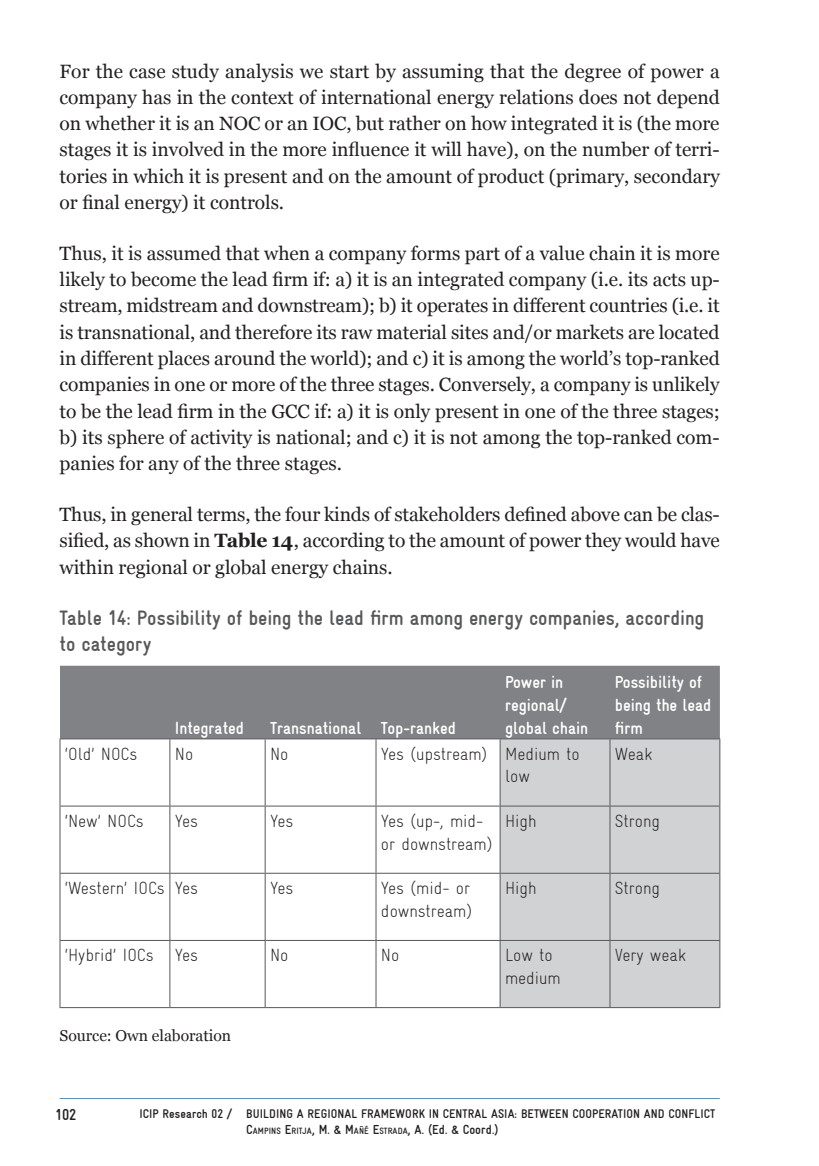
<style>
.page{position:relative;width:819px;height:1166px;background:#fff}
.page>*{position:absolute;margin:0;border:0;box-sizing:border-box;transform-origin:0 0}
.t1{font:700 condensed 21px/26.2px "Gravur";letter-spacing:-.005em;color:#57585a}
.t2{font:19.25px/26.2px "Georgia";color:#231f20;text-align:justify}
.t3{font:300 condensed 17.5px/22.8px "Gravur";letter-spacing:-.005em;color:#231f20}
.t4{font:700 condensed 17.5px/22.8px "Gravur";letter-spacing:-.005em;color:#fff}
.t5{font:15.75px "Georgia";color:#231f20}
.t6{font:700 condensed 15.75px "Gravur";color:#231f20}
.t7{font:700 condensed 12.6px "Gravur";letter-spacing:.005em;color:#231f20}
.t8{font:700 condensed 9.1px "Gravur";letter-spacing:.005em;color:#231f20}
.s1{font-weight:700}
.s2{font-size:13.12px}
</style>
<div class="page">
<hr style="left:60px;top:1098px;width:659px;height:1px;background:#5e8fb4">
<div style="left:60px;top:666px;width:659px;height:72px;background:#808285"></div>
<div style="left:500px;top:739px;width:219px;height:268px;background:#d1d2d4"></div>
<hr style="left:60px;top:738px;width:110px;height:1px;background:#57585a">
<hr style="left:60px;top:739px;width:1px;height:66px;background:#57585a">
<hr style="left:170px;top:738px;width:95px;height:1px;background:#57585a">
<hr style="left:169px;top:739px;width:1px;height:66px;background:#57585a">
<hr style="left:265px;top:738px;width:111px;height:1px;background:#57585a">
<hr style="left:265px;top:739px;width:1px;height:66px;background:#57585a">
<hr style="left:376px;top:738px;width:124px;height:1px;background:#57585a">
<hr style="left:375px;top:739px;width:1px;height:66px;background:#57585a">
<hr style="left:500px;top:738px;width:110px;height:1px;background:#57585a">
<hr style="left:499px;top:739px;width:1px;height:66px;background:#57585a">
<hr style="left:610px;top:738px;width:110px;height:1px;background:#57585a">
<hr style="left:609px;top:739px;width:1px;height:66px;background:#57585a">
<hr style="left:719px;top:739px;width:1px;height:66px;background:#57585a">
<hr style="left:60px;top:805px;width:110px;height:1px;background:#57585a">
<hr style="left:60px;top:806px;width:1px;height:67px;background:#57585a">
<hr style="left:170px;top:805px;width:95px;height:1px;background:#57585a">
<hr style="left:169px;top:806px;width:1px;height:67px;background:#57585a">
<hr style="left:265px;top:805px;width:111px;height:1px;background:#57585a">
<hr style="left:265px;top:806px;width:1px;height:67px;background:#57585a">
<hr style="left:376px;top:805px;width:124px;height:1px;background:#57585a">
<hr style="left:375px;top:806px;width:1px;height:67px;background:#57585a">
<hr style="left:500px;top:805px;width:110px;height:1px;background:#57585a">
<hr style="left:499px;top:806px;width:1px;height:67px;background:#57585a">
<hr style="left:610px;top:805px;width:110px;height:1px;background:#57585a">
<hr style="left:609px;top:806px;width:1px;height:67px;background:#57585a">
<hr style="left:719px;top:806px;width:1px;height:67px;background:#57585a">
<hr style="left:60px;top:873px;width:110px;height:1px;background:#57585a">
<hr style="left:60px;top:874px;width:1px;height:66px;background:#57585a">
<hr style="left:170px;top:873px;width:95px;height:1px;background:#57585a">
<hr style="left:169px;top:874px;width:1px;height:66px;background:#57585a">
<hr style="left:265px;top:873px;width:111px;height:1px;background:#57585a">
<hr style="left:265px;top:874px;width:1px;height:66px;background:#57585a">
<hr style="left:376px;top:873px;width:124px;height:1px;background:#57585a">
<hr style="left:375px;top:874px;width:1px;height:66px;background:#57585a">
<hr style="left:500px;top:873px;width:110px;height:1px;background:#57585a">
<hr style="left:499px;top:874px;width:1px;height:66px;background:#57585a">
<hr style="left:610px;top:873px;width:110px;height:1px;background:#57585a">
<hr style="left:609px;top:874px;width:1px;height:66px;background:#57585a">
<hr style="left:719px;top:874px;width:1px;height:66px;background:#57585a">
<hr style="left:60px;top:940px;width:110px;height:1px;background:#57585a">
<hr style="left:60px;top:941px;width:1px;height:66px;background:#57585a">
<hr style="left:170px;top:940px;width:95px;height:1px;background:#57585a">
<hr style="left:169px;top:941px;width:1px;height:66px;background:#57585a">
<hr style="left:265px;top:940px;width:111px;height:1px;background:#57585a">
<hr style="left:265px;top:941px;width:1px;height:66px;background:#57585a">
<hr style="left:376px;top:940px;width:124px;height:1px;background:#57585a">
<hr style="left:375px;top:941px;width:1px;height:66px;background:#57585a">
<hr style="left:500px;top:940px;width:110px;height:1px;background:#57585a">
<hr style="left:499px;top:941px;width:1px;height:66px;background:#57585a">
<hr style="left:610px;top:940px;width:110px;height:1px;background:#57585a">
<hr style="left:609px;top:941px;width:1px;height:66px;background:#57585a">
<hr style="left:719px;top:941px;width:1px;height:66px;background:#57585a">
<hr style="left:60px;top:1007px;width:110px;height:1px;background:#57585a">
<hr style="left:170px;top:1007px;width:95px;height:1px;background:#57585a">
<hr style="left:265px;top:1007px;width:111px;height:1px;background:#57585a">
<hr style="left:376px;top:1007px;width:124px;height:1px;background:#57585a">
<hr style="left:500px;top:1007px;width:110px;height:1px;background:#57585a">
<hr style="left:610px;top:1007px;width:110px;height:1px;background:#57585a">
<p class="t2" style="left:60px;top:58px;width:661px">For the case study analysis we start by assuming that the degree of power a company has in the context of international energy relations does not depend on whether it is an NOC or an IOC, but rather on how integrated it is (the more stages it is involved in the more influence it will have), on the number of terri&shy;tories in which it is present and on the amount of product (primary, secondary or final energy) it controls.</p>
<p class="t2" style="left:60px;top:241px;width:662px">Thus, it is assumed that when a company forms part of a value chain it is more likely to become the lead firm if: a) it is an integrated company (i.e. its acts up&shy;stream, midstream and downstream); b) it operates in different countries (i.e. it is transnational, and therefore its raw material sites and/or markets are located in different places around the world); and c) it is among the world’s top-ranked companies in one or more of the three stages. Conversely, a company is unlikely to be the lead firm in the GCC if: a) it is only present in one of the three stages; b) its sphere of activity is national; and c) it is not among the top-ranked com&shy;panies for any of the three stages.</p>
<p class="t2" style="left:60px;top:502px;width:661px">Thus, in general terms, the four kinds of stakeholders defined above can be clas&shy;sified, as shown in <span class="s1">Table 14</span>, according to the amount of power they would have within regional or global energy chains.</p>
<p class="t1" style="left:60px;top:604px;width:646px">Table 14: Possibility of being the lead firm among energy companies, according to category</p>
<p class="t4" style="left:175px;top:716px;width:71px">Integrated</p>
<p class="t4" style="left:270px;top:716px;width:187px">Transnational Top-ranked</p>
<p class="t4" style="left:505px;top:671px;width:85px">Power in regional/ global chain</p>
<p class="t4" style="left:615px;top:671px;width:98px">Possibility of being the lead firm</p>
<p class="t3" style="left:65px;top:742px;width:74px">‘Old’ NOCs</p>
<p class="t3" style="left:175px;top:742px;width:20px">No</p>
<p class="t3" style="left:270px;top:742px;width:20px">No</p>
<p class="t3" style="left:505px;top:742px;width:76px;text-indent:-124px">Yes (upstream) Medium to low</p>
<p class="t3" style="left:615px;top:742px;width:39px">Weak</p>
<p class="t3" style="left:65px;top:809px;width:80px">‘New’ NOCs</p>
<p class="t3" style="left:175px;top:809px;width:25px">Yes</p>
<p class="t3" style="left:270px;top:809px;width:25px">Yes</p>
<p class="t3" style="left:381px;top:809px;width:113px">Yes (up-, mid&shy;or downstream)</p>
<p class="t3" style="left:505px;top:809px;width:33px">High</p>
<p class="t3" style="left:615px;top:809px;width:46px">Strong</p>
<p class="t3" style="left:65px;top:876px;width:134px">‘Western’ IOCs Yes</p>
<p class="t3" style="left:270px;top:876px;width:25px">Yes</p>
<p class="t3" style="left:381px;top:876px;width:93px">Yes (mid- or downstream)</p>
<p class="t3" style="left:505px;top:876px;width:33px">High</p>
<p class="t3" style="left:615px;top:876px;width:46px">Strong</p>
<p class="t3" style="left:65px;top:944px;width:134px">‘Hybrid’ IOCs Yes</p>
<p class="t3" style="left:270px;top:944px;width:20px">No</p>
<p class="t3" style="left:381px;top:944px;width:20px">No</p>
<p class="t3" style="left:505px;top:944px;width:57px">Low to medium</p>
<p class="t3" style="left:615px;top:944px;width:73px">Very weak</p>
<p class="t5" style="left:60px;top:1026px;width:173px">Source: Own elaboration</p>
<p class="t6" style="left:55px;top:1106px;width:23px">102</p>
<p class="t7" style="left:139px;top:1106px;width:577px">ICIP Research 02 / BUILDING A REGIONAL FRAMEWORK IN CENTRAL ASIA: BETWEEN COOPERATION AND CONFLICT</p>
<p class="t8" style="left:246px;top:1125px;width:254px"><span class="s2">C</span>AMPINS <span class="s2">E</span>RITJA<span class="s2">, M. &amp;</span> <span class="s2">M</span> AÑÉ <span class="s2">E</span>STRADA<span class="s2">, A. (Ed. &amp; Coord.)</span></p>
</div>
